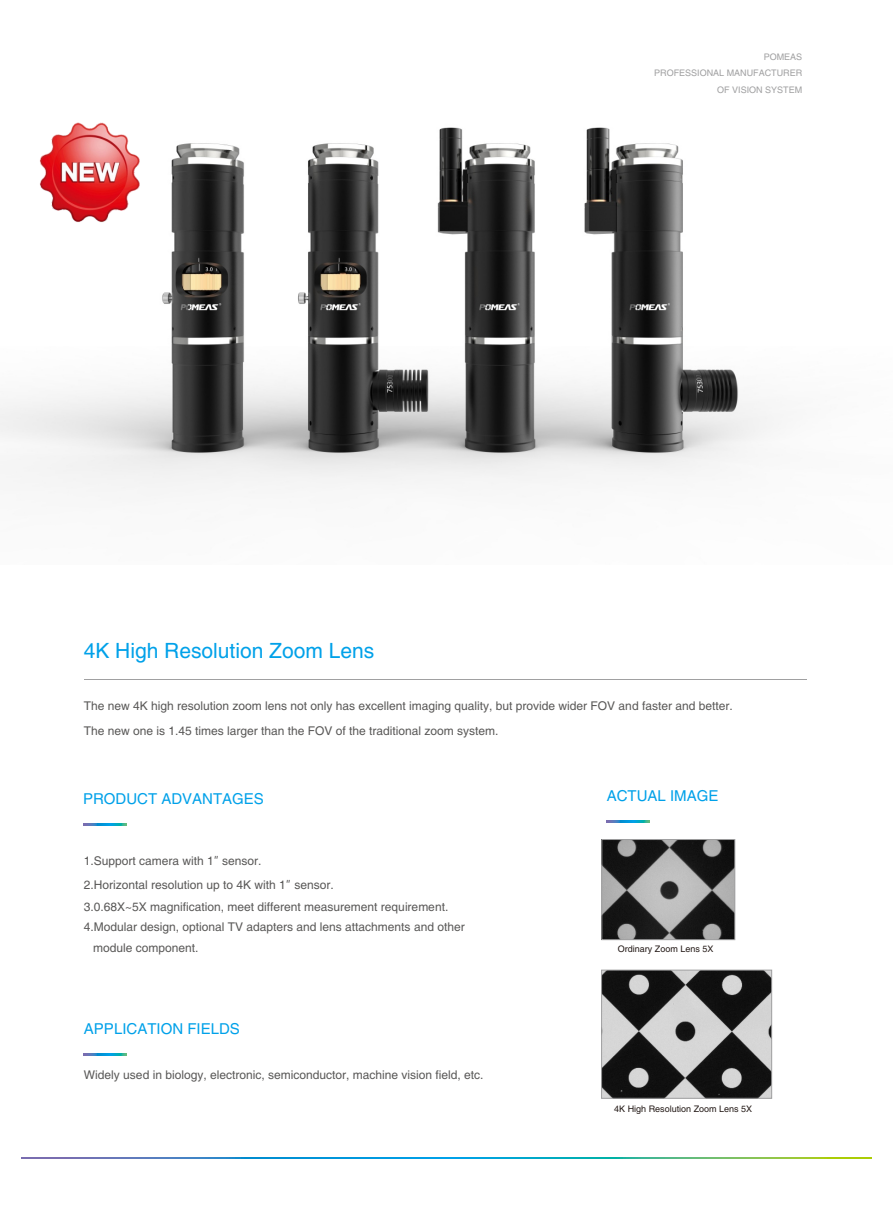
<style>
.page{position:relative;width:893px;height:1212px;background:#fff}
.page>*{position:absolute;margin:0;border:0;box-sizing:border-box;transform-origin:0 0}
.t1{font:21px "Helvetica";color:#00a1e9}
.t2{font:15px "Helvetica";color:#00a1e9}
.t3{font:12px/25.8px "Helvetica";color:#595857}
.t4{font:9px "Helvetica";color:#231916}
.t5{font:9px/16.4px "Helvetica";color:#a0a0a1;text-align:right}
.s1{font-family:"Microsoft Ya Hei"}
</style>
<div class="page">
<img style="left:0;top:127px;width:779px;height:362px">
<hr style="left:84px;top:679px;width:723px;height:1px;background:#a0a0a1">
<svg style="left:84px;top:1053px;width:42px;height:2px"></svg>
<svg style="left:84px;top:823px;width:42px;height:2px"></svg>
<img style="left:36px;top:122px;width:110px;height:110px">
<svg style="left:607px;top:821px;width:42px;height:2px"></svg>
<img style="left:603px;top:972px;width:167px;height:125px">
<img style="left:604px;top:841px;width:129px;height:97px">
<div style="left:602px;top:839px;width:133px;height:101px;border:1px solid #a0a0a1"></div>
<div style="left:601px;top:970px;width:171px;height:129px;border:1px solid #a0a0a1"></div>
<svg style="left:21px;top:1158px;width:851px;height:1px"></svg>
<p class="t5" style="left:654px;top:49px;width:150px">POMEAS<br>PROFESSIONAL MANUFACTURER<br>OF VISION SYSTEM</p>
<h1 class="t1" style="left:84px;top:642px;width:292px">4K High Resolution Zoom Lens</h1>
<p class="t3" style="left:84px;top:693px;width:650px">The new 4K high resolution zoom lens not only has excellent imaging quality, but provide wider FOV and faster and better.<br>The new one is 1.45 times larger than the FOV of the traditional zoom system.</p>
<p class="t2" style="left:83px;top:793px;width:182px">PRODUCT ADVANTAGES</p>
<p class="t3" style="left:84px;top:850px;width:251px;line-height:23.7px">1.Support camera with 1<span class="s1">″</span> sensor.<br>2.Horizontal resolution up to 4K with 1<span class="s1">″</span> sensor.</p>
<p class="t3" style="left:84px;top:895px;width:366px">3.0.68X~5X magnification, meet different measurement requirement.</p>
<p class="t3" style="left:84px;top:915px;width:382px">4.Modular design, optional TV adapters and lens attachments and other</p>
<p class="t3" style="left:93px;top:936px;width:107px">module component.</p>
<p class="t2" style="left:84px;top:1023px;width:157px">APPLICATION FIELDS</p>
<p class="t3" style="left:84px;top:1063px;width:401px">Widely used in biology, electronic, semiconductor, machine vision field, etc.</p>
<p class="t2" style="left:607px;top:790px;width:113px">ACTUAL IMAGE</p>
<p class="t4" style="left:618px;top:946px;width:97px">Ordinary Zoom Lens 5X</p>
<p class="t4" style="left:614px;top:1105px;width:140px">4K High Resolution Zoom Lens 5X</p>
</div>
